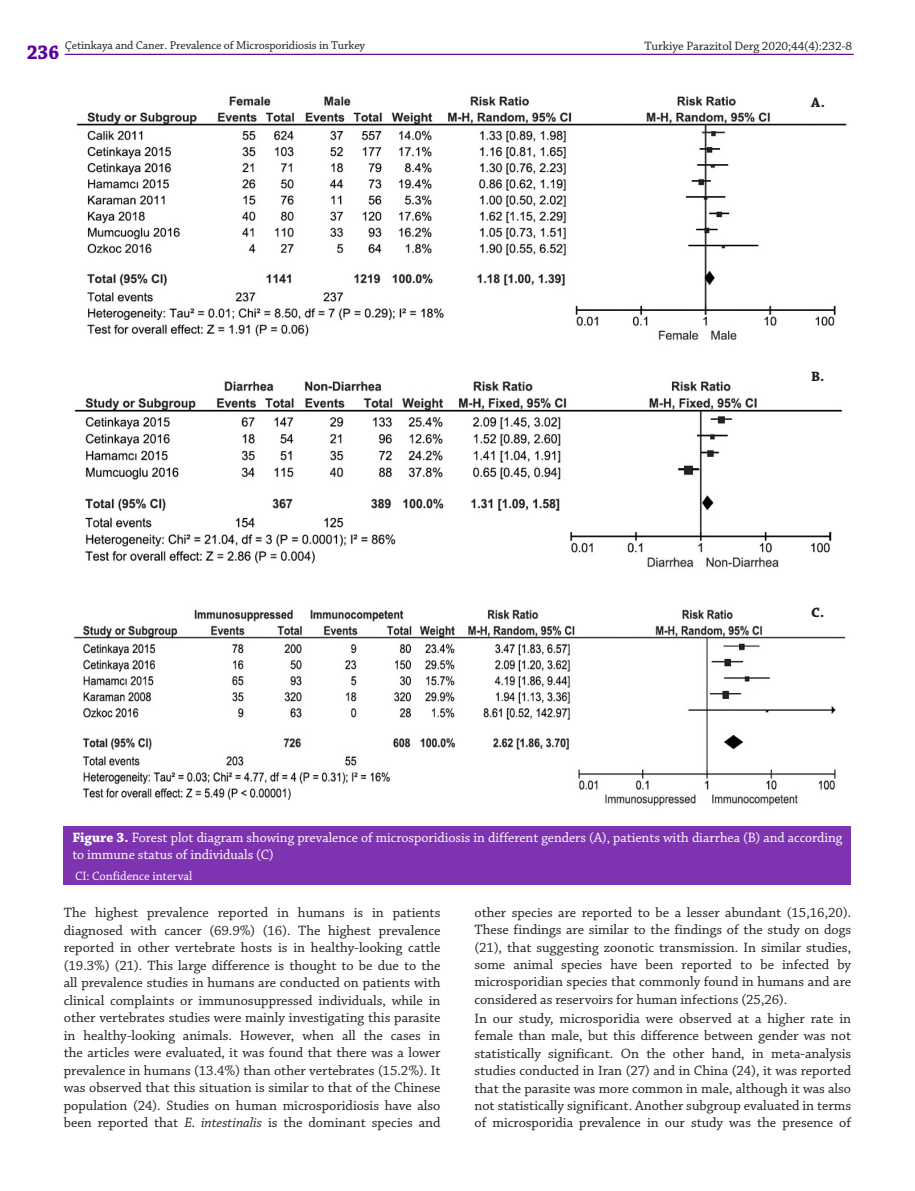
<style>
.page{position:relative;width:915px;height:1191px;background:#fff}
.page>*{position:absolute;margin:0;border:0;box-sizing:border-box;transform-origin:0 0}
.t1{font:700 21px "Chaparral Pro";color:#5e009e;scale:.92 1}
.YAZI{font:14.25px/17.5px "Chaparral Pro";letter-spacing:-.005em;color:#231f20;text-align:justify}
.RESIM-ALTI{font:14.25px/16.5px "Chaparral Pro";color:#fff}
.YAZI-2{font:700 14.25px "Chaparral Pro";color:#231f20}
.t2{font:12.75px "Chaparral Pro";letter-spacing:-.01em;color:#231f20}
.RESIM-ALTI-2{font:12.75px "Chaparral Pro";letter-spacing:-.005em;color:#fff}
.t3{font:12px "Chaparral Pro";letter-spacing:-.01em;color:#231f20}
.s1{font-weight:700}
.s2{font-style:italic}
</style>
<div class="page">
<hr style="left:65px;top:54px;width:788px;height:1px;background:#5e009e">
<div style="left:64px;top:826px;width:786px;height:59px;background:#7e33b1"></div>
<img style="left:76px;top:96px;width:771px;height:244px">
<img style="left:75px;top:381px;width:768px;height:187px">
<img style="left:73px;top:609px;width:773px;height:197px">
<p class="t3" style="left:65px;top:39px;width:302px">Çetinkaya and Caner. Prevalence of Microsporidiosis in Turkey</p>
<p class="t2" style="left:644px;top:39px;width:209px">Turkiye Parazitol Derg 2020;44(4):232-8</p>
<h1 class="t1" style="left:27px;top:40px;width:37px">236</h1>
<p class="YAZI-2" style="left:810px;top:94px;width:15px">A.</p>
<p class="YAZI-2" style="left:810px;top:368px;width:15px">B.</p>
<p class="YAZI-2" style="left:810px;top:604px;width:15px">C.</p>
<p class="RESIM-ALTI" style="left:72px;top:830px;width:771px"><span class="s1">Figure 3.</span> Forest plot diagram showing prevalence of microsporidiosis in different genders (A), patients with diarrhea (B) and according to immune status of individuals (C)</p>
<p class="RESIM-ALTI-2" style="left:75px;top:868px;width:119px">CI: Confidence interval</p>
<p class="YAZI" style="left:64px;top:904px;width:378px">The highest prevalence reported in humans is in patients diagnosed with cancer (69.9%) (16). The highest prevalence reported in other vertebrate hosts is in healthy-looking cattle (19.3%) (21). This large difference is thought to be due to the all prevalence studies in humans are conducted on patients with clinical complaints or immunosuppressed individuals, while in other vertebrates studies were mainly investigating this parasite in healthy-looking animals. However, when all the cases in the articles were evaluated, it was found that there was a lower prevalence in humans (13.4%) than other vertebrates (15.2%). It was observed that this situation is similar to that of the Chinese population (24). Studies on human microsporidiosis have also been reported that <span class="s2">E. intestinalis</span> is the dominant species and</p>
<p class="YAZI" style="left:474px;top:904px;width:378px">other species are reported to be a lesser abundant (15,16,20).<br>These findings are similar to the findings of the study on dogs (21), that suggesting zoonotic transmission. In similar studies, some animal species have been reported to be infected by microsporidian species that commonly found in humans and are considered as reservoirs for human infections (25,26).</p>
<p class="YAZI" style="left:474px;top:1010px;width:378px">In our study, microsporidia were observed at a higher rate in female than male, but this difference between gender was not statistically significant. On the other hand, in meta-analysis studies conducted in Iran (27) and in China (24), it was reported that the parasite was more common in male, although it was also not statistically significant. Another subgroup evaluated in terms of microsporidia prevalence in our study was the presence of</p>
</div>
